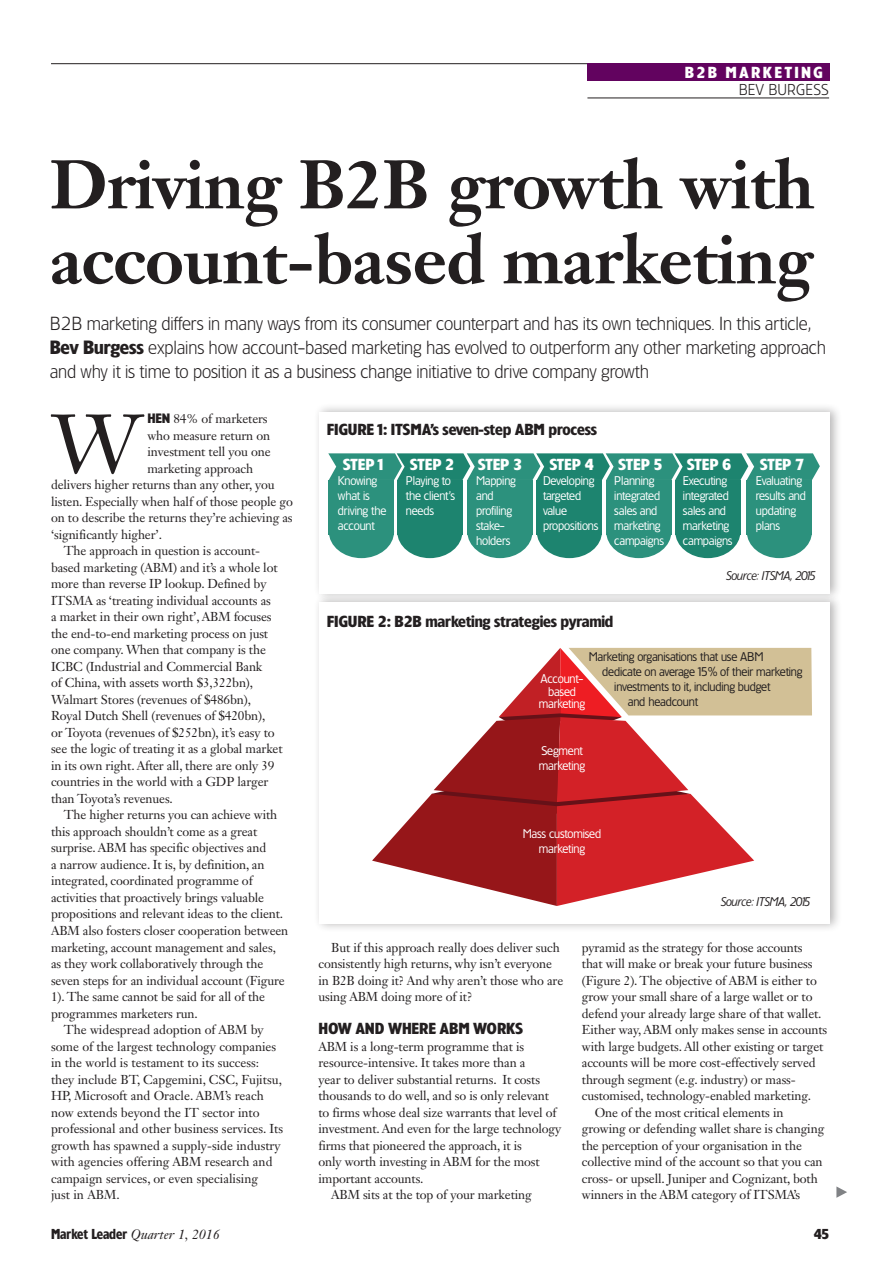
<style>
.page{position:relative;width:893px;height:1263px;background:#fff}
.page>*{position:absolute;margin:0;border:0;box-sizing:border-box;transform-origin:0 0}
.ML_Drop_cap{font:82.2px "Janson Text LT Std";color:#231f20}
.ML_Headline_36pt{font:700 67.5px/75px "Janson Text LT Std";letter-spacing:-.01em;color:#231f20}
.ML_Standfirst{font:300 18px/24px "TF Forever";letter-spacing:-.005em;color:#231f20}
.ML_Drop_cap-2{font:700 15px "TF Forever";letter-spacing:-.01em;color:#231f20}
.ML_Standfirst-2{font:700 15px "TF Forever";letter-spacing:-.01em;color:#fff}
.ML_Standfirst-3{font:700 15px "TF Forever";letter-spacing:.15em;color:#fff}
.t1{font:300 15px "TF Forever";color:#231f20}
.t2{font:italic 13.5px "Janson Text LT Std";color:#231f20}
.t3{font:700 13.5px "TF Forever";color:#231f20}
.ML_Drop_cap-3{font:12.75px/16.5px "Janson Text LT Std";letter-spacing:-.01em;color:#231f20}
.ML_Drop_cap-4{font:12px/15px "TF Forever";letter-spacing:-.01em;color:#fff}
.ML_Drop_cap-5{font:12px "TF Forever";letter-spacing:-.01em;color:#231f20}
.ML_Drop_cap-6{font:italic 12px "TF Forever";letter-spacing:-.01em;color:#231f20}
.s1{font-weight:700}
.s2{font-family:"TF Forever";font-weight:700}
.s3{font-family:"TF Forever";font-weight:700;font-style:normal}
</style>
<div class="page">
<div style="left:314px;top:593px;width:528px;height:339px;background:#231f20;opacity:.33"></div>
<div style="left:319px;top:602px;width:510px;height:321px;background:#fff"></div>
<div style="left:314px;top:403px;width:528px;height:199px;background:#231f20;opacity:.33"></div>
<div style="left:319px;top:412px;width:510px;height:181px;background:#fff"></div>
<hr style="left:51px;top:63px;width:778px;height:1px;background:#231f20">
<div style="left:587px;top:64px;width:242px;height:17px;background:#62035f"></div>
<hr style="left:587px;top:98px;width:242px;height:1px;background:#231f20">
<svg style="left:836px;top:1186px;width:11px;height:12px"></svg>
<div style="left:329px;top:480px;width:65px;height:55px;background:#2c917d"></div>
<div style="left:329px;top:505px;width:65px;height:53px;background:#2c917d;border-radius:50%"></div>
<div style="left:397px;top:480px;width:65px;height:55px;background:#1d846f"></div>
<div style="left:397px;top:505px;width:65px;height:53px;background:#1d846f;border-radius:50%"></div>
<div style="left:467px;top:480px;width:66px;height:55px;background:#2c917d"></div>
<div style="left:467px;top:505px;width:66px;height:53px;background:#2c917d;border-radius:50%"></div>
<div style="left:537px;top:480px;width:65px;height:55px;background:#1d846f"></div>
<div style="left:537px;top:505px;width:65px;height:53px;background:#1d846f;border-radius:50%"></div>
<div style="left:606px;top:480px;width:65px;height:55px;background:#2c917d"></div>
<div style="left:606px;top:505px;width:65px;height:53px;background:#2c917d;border-radius:50%"></div>
<div style="left:675px;top:480px;width:65px;height:55px;background:#1d846f"></div>
<div style="left:675px;top:505px;width:65px;height:53px;background:#1d846f;border-radius:50%"></div>
<div style="left:747px;top:480px;width:65px;height:55px;background:#2c917d"></div>
<div style="left:747px;top:505px;width:65px;height:53px;background:#2c917d;border-radius:50%"></div>
<svg style="left:328px;top:453px;width:492px;height:27px;background:#369481"></svg>
<svg style="left:372px;top:648px;width:440px;height:258px"></svg>
<p class="ML_Standfirst-3" style="left:685px;top:63px;width:140px">B2B MARKETING</p>
<p class="t1" style="left:739px;top:81px;width:92px">BEV BURGESS</p>
<p class="ML_Headline_36pt" style="left:50px;top:146px;width:766px">Driving B2B growth with account-based marketing</p>
<p class="ML_Standfirst" style="left:50px;top:312px;width:778px">B2B marketing differs in many ways from its consumer counterpart and has its own techniques. In this article,<br><span class="s1">Bev Burgess</span> explains how account-based marketing has evolved to outperform any other marketing approach and why it is time to position it as a business change initiative to drive company growth</p>
<p class="ML_Drop_cap" style="left:51px;top:392px;width:91px">W</p>
<p class="ML_Drop_cap-3" style="left:147px;top:411px;width:122px"><span class="s2">HEN</span> 84% of marketers</p>
<p class="ML_Drop_cap-3" style="left:147px;top:427px;width:124px">who measure return on</p>
<p class="ML_Drop_cap-3" style="left:147px;top:444px;width:125px">investment tell you one</p>
<p class="ML_Drop_cap-3" style="left:147px;top:460px;width:107px">marketing approach</p>
<p class="ML_Drop_cap-3" style="left:51px;top:477px;width:225px">delivers higher returns than any other, you</p>
<p class="ML_Drop_cap-3" style="left:51px;top:493px;width:243px">listen. Especially when half of those people go</p>
<p class="ML_Drop_cap-3" style="left:51px;top:510px;width:243px">on to describe the returns they’re achieving as</p>
<p class="ML_Drop_cap-3" style="left:51px;top:526px;width:113px">‘significantly higher’.</p>
<p class="ML_Drop_cap-3" style="left:51px;top:543px;width:233px;text-indent:13px">The approach in question is account&shy;based marketing (ABM) and it’s a whole lot more than reverse IP lookup. Defined by ITSMA as ‘treating individual accounts as<br>a market in their own right’, ABM focuses the end-to-end marketing process on just one company. When that company is the ICBC (Industrial and Commercial Bank<br>of China, with assets worth $3,322bn), Walmart Stores (revenues of $486bn), Royal Dutch Shell (revenues of $420bn),<br>or Toyota (revenues of $252bn), it’s easy to see the logic of treating it as a global market in its own right. After all, there are only 39 countries in the world with a GDP larger than Toyota’s revenues.</p>
<p class="ML_Drop_cap-3" style="left:51px;top:807px;width:239px;text-indent:13px">The higher returns you can achieve with this approach shouldn’t come as a great surprise. ABM has specific objectives and<br>a narrow audience. It is, by definition, an integrated, coordinated programme of activities that proactively brings valuable propositions and relevant ideas to the client.<br>ABM also fosters closer cooperation between marketing, account management and sales, as they work collaboratively through the seven steps for an individual account (Figure 1). The same cannot be said for all of the programmes marketers run.</p>
<p class="ML_Drop_cap-3" style="left:51px;top:1021px;width:234px;text-indent:13px">The widespread adoption of ABM by some of the largest technology companies in the world is testament to its success: they include BT, Capgemini, CSC, Fujitsu, HP, Microsoft and Oracle. ABM’s reach now extends beyond the IT sector into professional and other business services. Its growth has spawned a supply-side industry with agencies offering ABM research and campaign services, or even specialising<br>just in ABM.</p>
<p class="ML_Drop_cap-2" style="left:327px;top:420px;width:272px">FIGURE 1: ITSMA’s seven-step ABM process</p>
<p class="ML_Standfirst-2" style="left:343px;top:455px;width:44px">STEP 1</p>
<p class="ML_Drop_cap-4" style="left:338px;top:473px;width:50px">Knowing what is driving the account</p>
<p class="ML_Standfirst-2" style="left:410px;top:455px;width:46px">STEP 2</p>
<p class="ML_Drop_cap-4" style="left:406px;top:473px;width:51px">Playing to the client’s needs</p>
<p class="ML_Standfirst-2" style="left:478px;top:455px;width:46px">STEP 3</p>
<p class="ML_Drop_cap-4" style="left:476px;top:473px;width:41px">Mapping and profiling stake&shy;holders</p>
<p class="ML_Standfirst-2" style="left:549px;top:455px;width:46px">STEP 4</p>
<p class="ML_Drop_cap-4" style="left:543px;top:473px;width:57px">Developing targeted value propositions</p>
<p class="ML_Standfirst-2" style="left:618px;top:455px;width:46px">STEP 5</p>
<p class="ML_Drop_cap-4" style="left:614px;top:473px;width:51px">Planning integrated sales and marketing campaigns</p>
<p class="ML_Drop_cap-2" style="left:327px;top:612px;width:288px">FIGURE 2: B2B marketing strategies pyramid</p>
<p class="ML_Standfirst-2" style="left:687px;top:455px;width:46px">STEP 6</p>
<p class="ML_Drop_cap-4" style="left:683px;top:473px;width:51px">Executing integrated sales and marketing campaigns</p>
<p class="ML_Standfirst-2" style="left:760px;top:455px;width:46px">STEP 7</p>
<p class="ML_Drop_cap-4" style="left:756px;top:473px;width:52px">Evaluating results and updating plans</p>
<p class="ML_Drop_cap-6" style="left:726px;top:569px;width:91px">Source: ITSMA, 2015</p>
<p class="ML_Drop_cap-5" style="left:589px;top:650px;width:176px">Marketing organisations that use ABM</p>
<p class="ML_Drop_cap-5" style="left:602px;top:665px;width:202px">dedicate on average 15% of their marketing</p>
<p class="ML_Drop_cap-5" style="left:614px;top:680px;width:158px">investments to it, including budget</p>
<p class="ML_Drop_cap-5" style="left:628px;top:695px;width:72px">and headcount</p>
<p class="ML_Drop_cap-4" style="left:541px;top:671px;width:44px">Account-</p>
<p class="ML_Drop_cap-4" style="left:548px;top:684px;width:29px">based</p>
<p class="ML_Drop_cap-4" style="left:539px;top:696px;width:48px">marketing</p>
<p class="ML_Drop_cap-4" style="left:541px;top:743px;width:43px">Segment</p>
<p class="ML_Drop_cap-4" style="left:539px;top:758px;width:48px">marketing</p>
<p class="ML_Drop_cap-4" style="left:523px;top:826px;width:80px">Mass customised</p>
<p class="ML_Drop_cap-4" style="left:539px;top:841px;width:48px">marketing</p>
<p class="ML_Drop_cap-6" style="left:721px;top:895px;width:91px">Source: ITSMA, 2015</p>
<p class="ML_Drop_cap-3" style="left:318px;top:939px;width:246px;text-indent:13px">But if this approach really does deliver such consistently high returns, why isn’t everyone in B2B doing it? And why aren’t those who are using ABM doing more of it?</p>
<p class="ML_Drop_cap-2" style="left:318px;top:1019px;width:206px">HOW AND WHERE ABM WORKS</p>
<p class="ML_Drop_cap-3" style="left:318px;top:1038px;width:244px">ABM is a long-term programme that is resource-intensive. It takes more than a<br>year to deliver substantial returns. It costs thousands to do well, and so is only relevant to firms whose deal size warrants that level of investment. And even for the large technology firms that pioneered the approach, it is<br>only worth investing in ABM for the most important accounts.</p>
<p class="ML_Drop_cap-3" style="left:331px;top:1186px;width:202px">ABM sits at the top of your marketing</p>
<p class="ML_Drop_cap-3" style="left:582px;top:939px;width:247px">pyramid as the strategy for those accounts<br>that will make or break your future business (Figure 2). The objective of ABM is either to grow your small share of a large wallet or to defend your already large share of that wallet.<br>Either way, ABM only makes sense in accounts with large budgets. All other existing or target accounts will be more cost-effectively served through segment (e.g. industry) or mass&shy;customised, technology-enabled marketing.</p>
<p class="ML_Drop_cap-3" style="left:582px;top:1104px;width:244px;text-indent:13px">One of the most critical elements in growing or defending wallet share is changing the perception of your organisation in the collective mind of the account so that you can cross- or upsell. Juniper and Cognizant, both winners in the ABM category of ITSMA’s</p>
<p class="t2" style="left:51px;top:1226px;width:170px"><span class="s3">Market Leader</span> Quarter 1, 2016</p>
<p class="t3" style="left:814px;top:1226px;width:17px">45</p>
</div>
